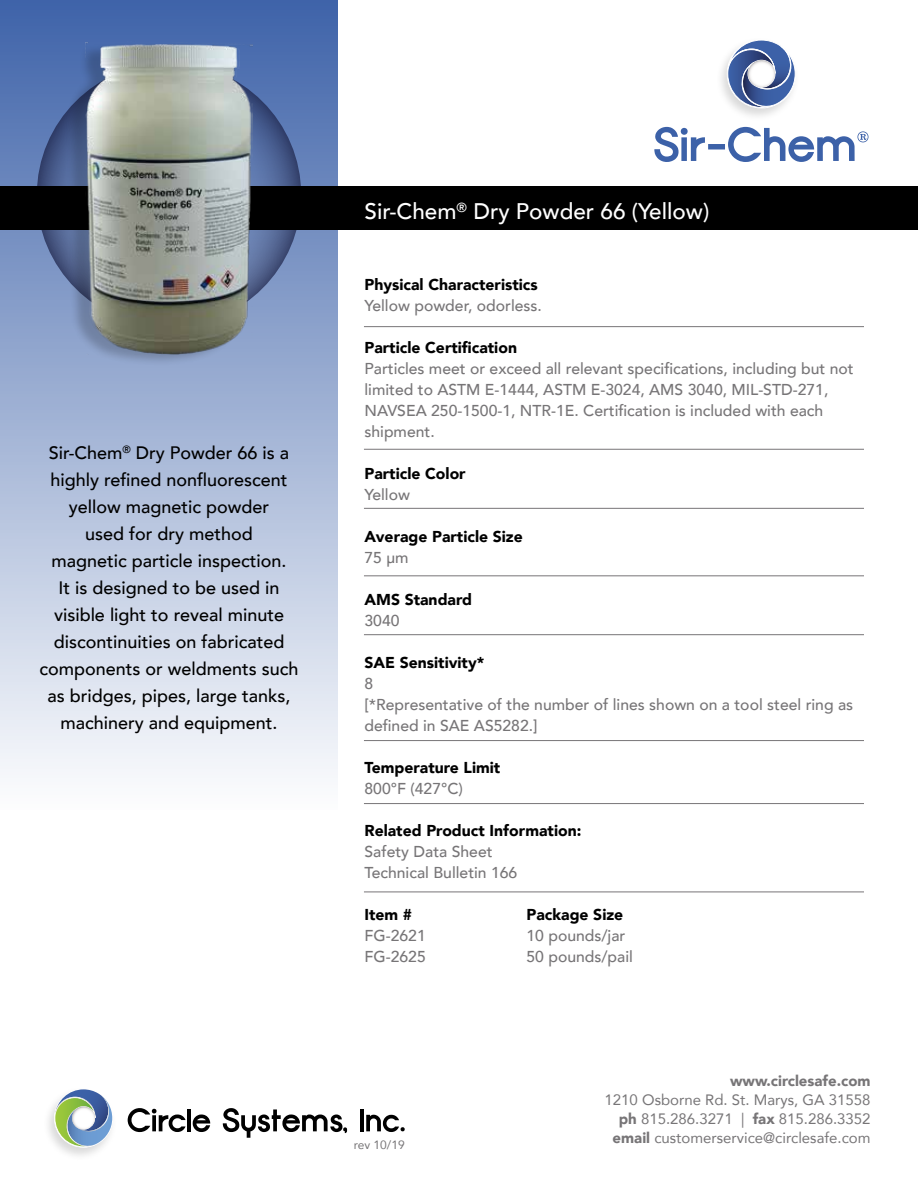
<style>
.page{position:relative;width:918px;height:1188px;background:#fff}
.page>*{position:absolute;margin:0;border:0;box-sizing:border-box;transform-origin:0 0}
.t1{font:500 22.5px "Avenir";color:#fff}
.t2{font:500 18px/27px "Avenir";color:#000;text-align:center}
.t3{font:500 15.75px/21px "Avenir";color:#777577}
.t4{font:900 15.75px "Avenir";color:#000}
.t5{font:15px/18.8px "Avenir";color:#777577;text-align:right}
.t6{font:900 15px "Avenir";color:#777577}
.t7{font:12px "Avenir";color:#777577}
.s1{font-weight:900}
</style>
<div class="page">
<div style="left:0;top:0;width:338px;height:810px;background:linear-gradient(to bottom,#3e63a9,#fdfdfe)"></div>
<svg style="left:37px;top:63px;width:264px;height:264px;background:#475987"></svg>
<div style="left:0;top:186px;width:918px;height:43px;background:#000"></div>
<div style="left:65px;top:40px;width:181px;height:327px;background:#000;opacity:.2"></div>
<img style="left:85px;top:41px;width:168px;height:313px">
<svg style="left:128px;top:1108px;width:58px;height:24px"></svg>
<hr style="left:187px;top:1109px;width:4px;height:22px;background:#000">
<svg style="left:193px;top:1115px;width:17px;height:17px"></svg>
<svg style="left:223px;top:1108px;width:124px;height:30px"></svg>
<hr style="left:360px;top:1109px;width:4px;height:22px;background:#000">
<svg style="left:366px;top:1115px;width:39px;height:17px"></svg>
<div style="left:42px;top:1086px;width:75px;height:75px;background:#000;opacity:.15"></div>
<svg style="left:55px;top:1089px;width:57px;height:59px"></svg>
<hr style="left:364px;top:326px;width:500px;height:1px;background:#777577">
<hr style="left:364px;top:449px;width:500px;height:1px;background:#777577">
<hr style="left:364px;top:508px;width:500px;height:1px;background:#777577">
<hr style="left:364px;top:576px;width:500px;height:1px;background:#777577">
<hr style="left:364px;top:634px;width:500px;height:1px;background:#777577">
<hr style="left:364px;top:740px;width:500px;height:1px;background:#777577">
<hr style="left:364px;top:803px;width:500px;height:1px;background:#777577">
<hr style="left:364px;top:892px;width:500px;height:1px;background:#777577">
<svg style="left:654px;top:127px;width:215px;height:35px"></svg>
<div style="left:715px;top:37px;width:85px;height:85px;background:#000;opacity:.15"></div>
<svg style="left:726px;top:40px;width:69px;height:69px"></svg>
<p class="t2" style="left:39px;top:438px;width:261px">Sir-Chem<sup>®</sup> Dry Powder 66 is a highly refined nonfluorescent yellow magnetic powder<br>used for dry method<br>magnetic particle inspection.<br>It is designed to be used in visible light to reveal minute discontinuities on fabricated components or weldments such as bridges, pipes, large tanks, machinery and equipment.</p>
<h1 class="t1" style="left:364px;top:192px;width:346px">Sir-Chem<sup>®</sup> Dry Powder 66 (Yellow)</h1>
<p class="t4" style="left:364px;top:271px;width:175px">Physical Characteristics</p>
<p class="t3" style="left:364px;top:294px;width:179px">Yellow powder, odorless.</p>
<p class="t4" style="left:364px;top:334px;width:154px">Particle Certification</p>
<p class="t3" style="left:364px;top:357px;width:491px">Particles meet or exceed all relevant specifications, including but not limited to ASTM E-1444, ASTM E-3024, AMS 3040, MIL-STD-271, NAVSEA 250-1500-1, NTR-1E. Certification is included with each shipment.</p>
<p class="t4" style="left:364px;top:460px;width:103px">Particle Color</p>
<p class="t3" style="left:364px;top:483px;width:47px">Yellow</p>
<p class="t4" style="left:364px;top:523px;width:160px">Average Particle Size</p>
<p class="t3" style="left:364px;top:546px;width:46px">75 μm</p>
<p class="t4" style="left:364px;top:586px;width:109px">AMS Standard</p>
<p class="t3" style="left:364px;top:609px;width:37px">3040</p>
<p class="t4" style="left:364px;top:649px;width:121px">SAE Sensitivity*</p>
<p class="t3" style="left:364px;top:672px;width:490px">8<br>[*Representative of the number of lines shown on a tool steel ring as defined in SAE AS5282.]</p>
<p class="t4" style="left:364px;top:754px;width:137px">Temperature Limit</p>
<p class="t3" style="left:364px;top:777px;width:100px">800°F (427°C)</p>
<p class="t4" style="left:364px;top:817px;width:218px">Related Product Information:</p>
<p class="t3" style="left:364px;top:840px;width:154px">Safety Data Sheet<br>Technical Bulletin 166</p>
<p class="t4" style="left:364px;top:901px;width:49px">Item #</p>
<p class="t4" style="left:527px;top:901px;width:98px">Package Size</p>
<p class="t3" style="left:364px;top:924px;width:63px">FG-2621</p>
<p class="t3" style="left:527px;top:924px;width:100px">10 pounds/jar</p>
<p class="t3" style="left:364px;top:945px;width:63px">FG-2625</p>
<p class="t3" style="left:527px;top:945px;width:108px">50 pounds/pail</p>
<p class="t7" style="left:354px;top:1136px;width:52px">rev 10/19</p>
<p class="t6" style="left:730px;top:1068px;width:142px">www.circlesafe.com</p>
<p class="t5" style="left:605px;top:1090px;width:267px">1210 Osborne Rd. St. Marys, GA 31558 <span class="s1">ph</span> 815.286.3271 | <span class="s1">fax</span> 815.286.3352 <span class="s1">email</span> customerservice@circlesafe.com</p>
</div>
